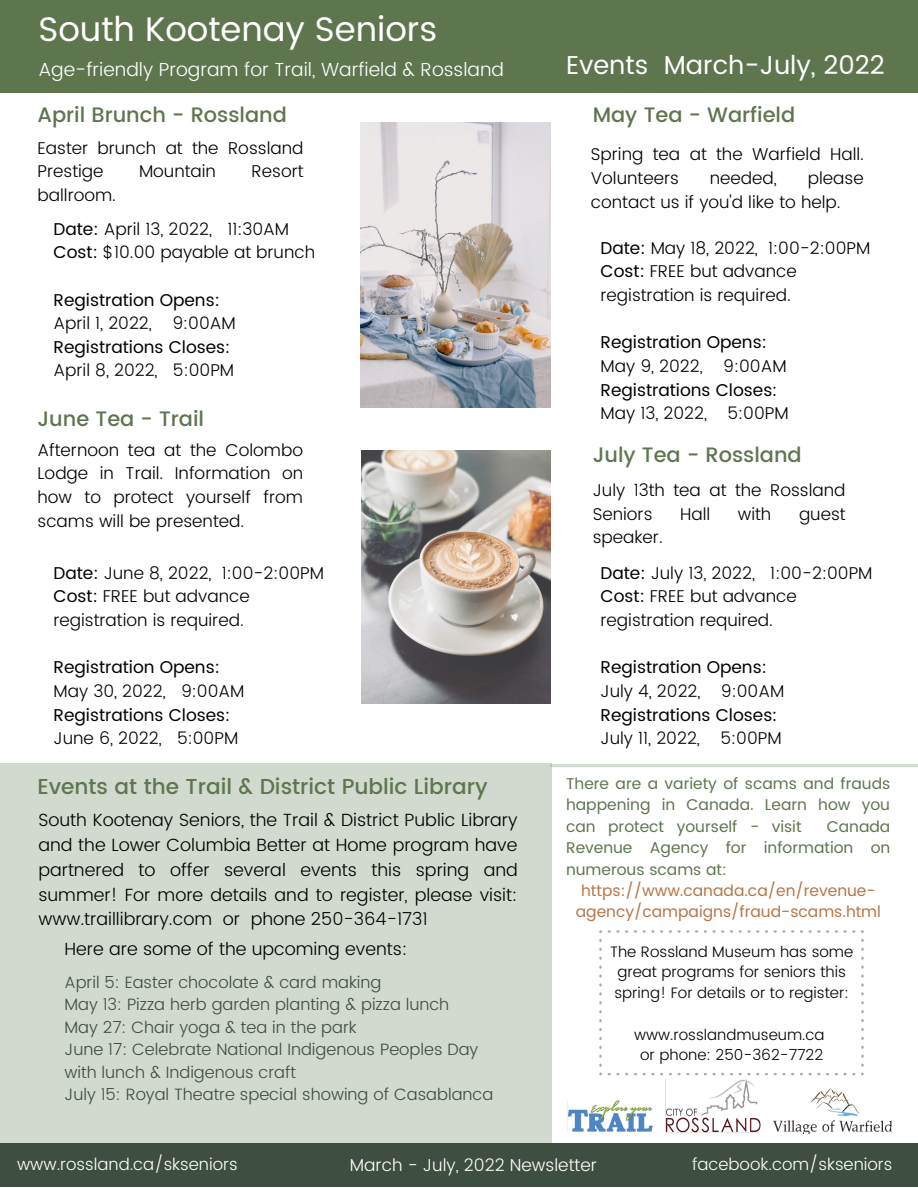
<style>
.page{position:relative;width:918px;height:1188px;background:#fff}
.page>*{position:absolute;margin:0;border:0;box-sizing:border-box;transform-origin:0 0}
.t1{font:34.05px "Poppins";color:#fff}
.t2{font:25.8px "Poppins";color:#fff}
.t3{font:500 21.6px "Poppins";color:#5e764e}
.t4{font:500 20.85px "Poppins";color:#5e764e}
.t5{font:300 18.9px "Poppins";color:#fff}
.t6{font:300 17.7px/24.8px "Poppins";color:#000;text-align:justify}
.t7{font:300 17.25px "Poppins";color:#fff}
.t8{font:300 17.1px/23.7px "Poppins";color:#000}
.t9{font:17.1px "Poppins";color:#000}
.t10{font:300 16.65px "Poppins";color:#fff}
.t11{font:300 16.5px/22.5px "Poppins";color:#3e4e40}
.t12{font:15.6px/21.3px "Poppins";color:#5e764e;text-align:justify}
.t13{font:15.6px/21.3px "Poppins";color:#b77545;text-align:center}
.t14{font:300 15.15px/20.7px "Poppins";color:#000}
.s1{font-weight:400}
</style>
<div class="page">
<div style="left:0;top:0;width:918px;height:92px;background:#5e764e"></div>
<div style="left:0;top:764px;width:551px;height:379px;background:#d2d9ce"></div>
<img style="left:362px;top:451px;width:189px;height:253px">
<img style="left:360px;top:123px;width:191px;height:284px">
<div style="left:0;top:1144px;width:918px;height:43px;background:#3e4e40"></div>
<hr style="left:552px;top:764px;width:366px;height:3px;background:#5e764e">
<img style="left:567px;top:1078px;width:324px;height:56px">
<svg style="left:599px;top:930px;width:265px;height:145px"></svg>
<p class="t1" style="left:38px;top:10px;width:400px">South Kootenay Seniors</p>
<p class="t5" style="left:38px;top:58px;width:467px">Age-friendly Program for Trail, Warfield &amp; Rossland</p>
<p class="t4" style="left:38px;top:103px;width:251px">April Brunch - Rossland</p>
<p class="t8" style="left:38px;top:136px;width:267px">Easter brunch at the Rossland<br>Prestige</p>
<p class="t8" style="left:139px;top:160px;width:79px">Mountain</p>
<p class="t8" style="left:252px;top:160px;width:54px">Resort</p>
<p class="t8" style="left:38px;top:183px;width:80px">ballroom.</p>
<p class="t8" style="left:54px;top:217px;width:237px"><span class="s1">Date:</span> April 13, 2022, 11:30AM</p>
<p class="t8" style="left:54px;top:241px;width:263px"><span class="s1">Cost:</span> $10.00 payable at brunch</p>
<p class="t9" style="left:54px;top:290px;width:168px">Registration Opens:</p>
<p class="t8" style="left:54px;top:311px;width:184px">April 1, 2022, 9:00AM</p>
<p class="t9" style="left:54px;top:337px;width:178px">Registrations Closes:</p>
<p class="t8" style="left:54px;top:359px;width:182px">April 8, 2022, 5:00PM</p>
<p class="t4" style="left:38px;top:406px;width:168px">June Tea - Trail</p>
<p class="t8" style="left:38px;top:438px;width:267px;text-align:justify">Afternoon tea at the Colombo Lodge in Trail. Information on how to protect yourself from scams will be presented.</p>
<p class="t8" style="left:54px;top:561px;width:272px"><span class="s1">Date:</span> June 8, 2022, 1:00-2:00PM</p>
<p class="t8" style="left:54px;top:585px;width:198px"><span class="s1">Cost:</span> FREE but advance registration is required.</p>
<p class="t9" style="left:54px;top:657px;width:168px">Registration Opens:</p>
<p class="t8" style="left:54px;top:679px;width:192px">May 30, 2022, 9:00AM</p>
<p class="t9" style="left:54px;top:705px;width:178px">Registrations Closes:</p>
<p class="t8" style="left:54px;top:726px;width:186px">June 6, 2022, 5:00PM</p>
<p class="t3" style="left:38px;top:774px;width:452px">Events at the Trail &amp; District Public Library</p>
<p class="t6" style="left:38px;top:808px;width:481px">South Kootenay Seniors, the Trail &amp; District Public Library and the Lower Columbia Better at Home program have partnered to offer several events this spring and summer! For more details and to register, please visit: www.traillibrary.com or phone 250-364-1731</p>
<p class="t2" style="left:566px;top:50px;width:320px">Events March-July, 2022</p>
<p class="t4" style="left:593px;top:103px;width:204px">May Tea - Warfield</p>
<p class="t8" style="left:591px;top:143px;width:275px">Spring tea at the Warfield Hall.<br>Volunteers</p>
<p class="t8" style="left:591px;top:166px;width:274px;text-indent:217px">please contact us if you'd like to help.</p>
<p class="t8" style="left:710px;top:166px;width:68px">needed,</p>
<p class="t8" style="left:601px;top:236px;width:271px"><span class="s1">Date:</span> May 18, 2022, 1:00-2:00PM</p>
<p class="t8" style="left:601px;top:260px;width:198px"><span class="s1">Cost:</span> FREE but advance registration is required.</p>
<p class="t9" style="left:601px;top:332px;width:168px">Registration Opens:</p>
<p class="t8" style="left:601px;top:354px;width:188px">May 9, 2022, 9:00AM</p>
<p class="t9" style="left:601px;top:380px;width:178px">Registrations Closes:</p>
<p class="t8" style="left:601px;top:401px;width:190px">May 13, 2022, 5:00PM</p>
<p class="t4" style="left:593px;top:443px;width:211px">July Tea - Rossland</p>
<p class="t8" style="left:593px;top:478px;width:254px">July 13th tea at the Rossland<br>Seniors</p>
<p class="t8" style="left:680px;top:502px;width:32px">Hall</p>
<p class="t8" style="left:738px;top:502px;width:35px">with</p>
<p class="t8" style="left:799px;top:502px;width:48px">guest</p>
<p class="t8" style="left:593px;top:526px;width:72px">speaker.</p>
<p class="t8" style="left:601px;top:561px;width:273px"><span class="s1">Date:</span> July 13, 2022, 1:00-2:00PM</p>
<p class="t8" style="left:601px;top:585px;width:198px"><span class="s1">Cost:</span> FREE but advance registration required.</p>
<p class="t9" style="left:601px;top:657px;width:168px">Registration Opens:</p>
<p class="t8" style="left:601px;top:679px;width:185px">July 4, 2022, 9:00AM</p>
<p class="t9" style="left:601px;top:705px;width:178px">Registrations Closes:</p>
<p class="t8" style="left:601px;top:726px;width:183px">July 11, 2022, 5:00PM</p>
<p class="t12" style="left:566px;top:773px;width:326px">There are a variety of scams and frauds happening in Canada. Learn how you can protect yourself - visit</p>
<p class="t12" style="left:566px;top:816px;width:326px;text-indent:261px">Canada Revenue Agency for information on numerous scams at:</p>
<p class="t13" style="left:576px;top:880px;width:307px">https://www.canada.ca/en/revenue&shy;agency/campaigns/fraud-scams.html</p>
<p class="t6" style="left:65px;top:937px;width:344px">Here are some of the upcoming events:</p>
<p class="t14" style="left:610px;top:941px;width:245px">The Rossland Museum has some great programs for seniors this spring! For details or to register:</p>
<p class="t14" style="left:634px;top:1024px;width:192px">www.rosslandmuseum.ca</p>
<p class="t14" style="left:640px;top:1045px;width:185px">or phone: 250-362-7722</p>
<p class="t11" style="left:65px;top:971px;width:318px">April 5: Easter chocolate &amp; card making</p>
<p class="t11" style="left:65px;top:993px;width:386px">May 13: Pizza herb garden planting &amp; pizza lunch</p>
<p class="t11" style="left:65px;top:1016px;width:294px">May 27: Chair yoga &amp; tea in the park</p>
<p class="t11" style="left:65px;top:1038px;width:415px">June 17: Celebrate National Indigenous Peoples Day with lunch &amp; Indigenous craft</p>
<p class="t11" style="left:65px;top:1083px;width:430px">July 15: Royal Theatre special showing of Casablanca</p>
<p class="t10" style="left:17px;top:1154px;width:222px">www.rossland.ca/skseniors</p>
<p class="t7" style="left:350px;top:1155px;width:248px">March - July, 2022 Newsletter</p>
<p class="t10" style="left:692px;top:1154px;width:202px">facebook.com/skseniors</p>
</div>
